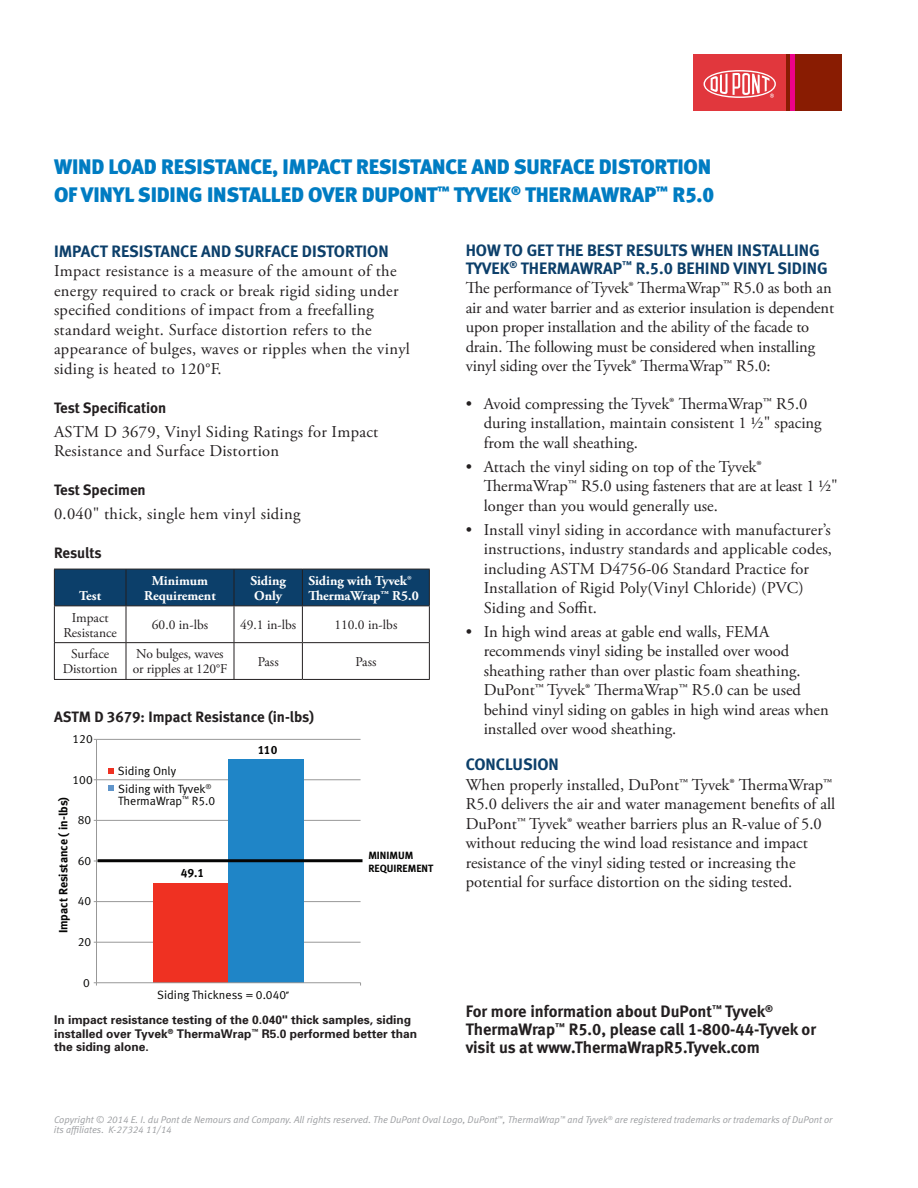
<style>
.page{position:relative;width:918px;height:1188px;background:#fff}
.page>*{position:absolute;margin:0;border:0;box-sizing:border-box;transform-origin:0 0}
.t1{font:21px/28.5px "Meta Black LF";letter-spacing:-.01em;color:#007cc2}
.t2{font:16.5px/19.5px "Adobe Garamond Pro";color:#231f20}
.t3{font:16.5px/19.5px "Adobe Garamond Pro";letter-spacing:.02em;color:#231f20}
.t4{font:16.5px/18px "Meta Bold LF";color:#0c3f6a}
.t5{font:16.5px/18px "Meta Bold LF";color:#231f20}
.t6{font:15px "Meta Bold LF";letter-spacing:-.005em;color:#231f20}
.t7{font:13.5px/15px "Adobe Garamond Pro";color:#231f20;text-align:center}
.t8{font:700 13.5px/15px "Adobe Garamond Pro";color:#fff}
.t9{font:700 12px/13.5px "Univers";color:#231f20}
.t10{font:12px/11.9px "Meta Normal LF";color:#050504}
.t11{font:12px "Meta Bold LF";color:#050504}
.t12{font:10.5px/12.6px "Meta Bold LF";color:#050504}
.t13{font:italic 9.75px/9.8px "Meta Normal LF";color:#9d9fa2}
</style>
<div class="page">
<div style="left:786px;top:54px;width:56px;height:57px;background:#891c02"></div>
<div style="left:790px;top:54px;width:5px;height:57px;background:#ed028c"></div>
<div style="left:694px;top:54px;width:92px;height:57px;background:#e1373d"></div>
<svg style="left:704px;top:70px;width:72px;height:28px"></svg>
<hr style="left:96px;top:942px;width:265px;height:1px;background:#989898">
<hr style="left:96px;top:901px;width:265px;height:1px;background:#989898">
<hr style="left:96px;top:861px;width:265px;height:1px;background:#989898">
<hr style="left:96px;top:820px;width:265px;height:1px;background:#989898">
<hr style="left:96px;top:779px;width:265px;height:1px;background:#989898">
<hr style="left:96px;top:739px;width:265px;height:1px;background:#989898">
<div style="left:153px;top:883px;width:76px;height:100px;background:#ef3122"></div>
<div style="left:229px;top:760px;width:75px;height:223px;background:#1f85c7"></div>
<hr style="left:96px;top:739px;width:1px;height:244px;background:#989898">
<hr style="left:97px;top:982px;width:264px;height:1px;background:#989898">
<svg style="left:108px;top:768px;width:5px;height:6px"></svg>
<hr style="left:98px;top:859px;width:265px;height:3px;background:#050504">
<svg style="left:108px;top:786px;width:5px;height:5px"></svg>
<div style="left:55px;top:570px;width:374px;height:35px;background:#0c3f6a"></div>
<hr style="left:54px;top:569px;width:72px;height:1px;background:#231f20">
<hr style="left:54px;top:569px;width:1px;height:36px;background:#231f20">
<hr style="left:126px;top:569px;width:108px;height:1px;background:#231f20">
<hr style="left:126px;top:569px;width:1px;height:36px;background:#231f20">
<hr style="left:234px;top:569px;width:68px;height:1px;background:#231f20">
<hr style="left:234px;top:569px;width:1px;height:36px;background:#231f20">
<hr style="left:302px;top:569px;width:128px;height:1px;background:#231f20">
<hr style="left:302px;top:569px;width:1px;height:36px;background:#231f20">
<hr style="left:429px;top:569px;width:1px;height:36px;background:#231f20">
<hr style="left:54px;top:605px;width:72px;height:1px;background:#231f20">
<hr style="left:54px;top:606px;width:1px;height:36px;background:#231f20">
<hr style="left:126px;top:605px;width:108px;height:1px;background:#231f20">
<hr style="left:126px;top:606px;width:1px;height:36px;background:#231f20">
<hr style="left:234px;top:605px;width:68px;height:1px;background:#231f20">
<hr style="left:234px;top:606px;width:1px;height:36px;background:#231f20">
<hr style="left:302px;top:605px;width:128px;height:1px;background:#231f20">
<hr style="left:302px;top:606px;width:1px;height:36px;background:#231f20">
<hr style="left:429px;top:606px;width:1px;height:36px;background:#231f20">
<hr style="left:54px;top:642px;width:72px;height:1px;background:#231f20">
<hr style="left:54px;top:643px;width:1px;height:36px;background:#231f20">
<hr style="left:126px;top:642px;width:108px;height:1px;background:#231f20">
<hr style="left:126px;top:643px;width:1px;height:36px;background:#231f20">
<hr style="left:234px;top:642px;width:68px;height:1px;background:#231f20">
<hr style="left:234px;top:643px;width:1px;height:36px;background:#231f20">
<hr style="left:302px;top:642px;width:128px;height:1px;background:#231f20">
<hr style="left:302px;top:643px;width:1px;height:36px;background:#231f20">
<hr style="left:429px;top:643px;width:1px;height:36px;background:#231f20">
<hr style="left:54px;top:679px;width:72px;height:1px;background:#231f20">
<hr style="left:126px;top:679px;width:108px;height:1px;background:#231f20">
<hr style="left:234px;top:679px;width:68px;height:1px;background:#231f20">
<hr style="left:302px;top:679px;width:128px;height:1px;background:#231f20">
<p class="t1" style="left:54px;top:152px;width:662px">WIND LOAD RESISTANCE, IMPACT RESISTANCE AND SURFACE DISTORTION<br>OF VINYL SIDING INSTALLED OVER DUPONT<sup>™</sup> TYVEK<sup>®</sup> THERMAWRAP<sup>™</sup> R5.0</p>
<p class="t4" style="left:54px;top:242px;width:336px">IMPACT RESISTANCE AND SURFACE DISTORTION</p>
<p class="t3" style="left:54px;top:262px;width:357px">Impact resistance is a measure of the amount of the energy required to crack or break rigid siding under specified conditions of impact from a freefalling standard weight. Surface distortion refers to the appearance of bulges, waves or ripples when the vinyl siding is heated to 120°F.</p>
<p class="t6" style="left:54px;top:399px;width:114px">Test Specification</p>
<p class="t3" style="left:54px;top:422px;width:326px">ASTM D 3679, Vinyl Siding Ratings for Impact<br>Resistance and Surface Distortion</p>
<p class="t6" style="left:54px;top:481px;width:93px">Test Specimen</p>
<p class="t3" style="left:54px;top:505px;width:248px">0.040" thick, single hem vinyl siding</p>
<p class="t6" style="left:54px;top:544px;width:49px">Results</p>
<p class="t8" style="left:79px;top:588px;width:23px">Test</p>
<p class="t8" style="left:144px;top:573px;width:73px;text-align:center">Minimum<br>Requirement</p>
<p class="t8" style="left:250px;top:573px;width:37px">Siding<br>Only</p>
<p class="t8" style="left:308px;top:573px;width:112px">Siding with Tyvek®<br>ThermaWrap™ R5.0</p>
<p class="t7" style="left:63px;top:610px;width:55px">Impact<br>Resistance</p>
<p class="t7" style="left:152px;top:618px;width:58px">60.0 in-lbs</p>
<p class="t7" style="left:240px;top:618px;width:58px">49.1 in-lbs</p>
<p class="t7" style="left:334px;top:618px;width:65px">110.0 in-lbs</p>
<p class="t7" style="left:63px;top:647px;width:56px">Surface<br>Distortion</p>
<p class="t7" style="left:133px;top:647px;width:96px;text-align:left">No bulges, waves or ripples at 120°F</p>
<p class="t7" style="left:258px;top:655px;width:23px">Pass</p>
<p class="t7" style="left:355px;top:655px;width:23px">Pass</p>
<p class="t6" style="left:54px;top:708px;width:262px">ASTM D 3679: Impact Resistance (in-lbs)</p>
<p class="t10" style="left:73px;top:733px;width:22px">120</p>
<p class="t10" style="left:73px;top:773px;width:22px">100</p>
<p class="t11" style="left:56px;top:933px;width:138px;rotate:-90deg">Impact Resistance ( in-lbs)</p>
<p class="t10" style="left:78px;top:814px;width:15px">80</p>
<p class="t10" style="left:78px;top:855px;width:15px">60</p>
<p class="t10" style="left:78px;top:895px;width:15px">40</p>
<p class="t10" style="left:78px;top:936px;width:15px">20</p>
<p class="t10" style="left:83px;top:976px;width:8px">0</p>
<p class="t10" style="left:118px;top:764px;width:60px">Siding Only</p>
<p class="t10" style="left:118px;top:783px;width:99px">Siding with Tyvek<sup>®<br></sup>ThermaWrap<sup>™</sup> R5.0</p>
<p class="t11" style="left:181px;top:866px;width:25px">49.1</p>
<p class="t11" style="left:258px;top:742px;width:21px">110</p>
<p class="t10" style="left:157px;top:989px;width:130px">Siding Thickness = 0.040</p>
<p class="t12" style="left:368px;top:849px;width:66px">MINIMUM<br>REQUIREMENT</p>
<p class="t4" style="left:466px;top:241px;width:363px">HOW TO GET THE BEST RESULTS WHEN INSTALLING<br>TYVEK<sup>®</sup> THERMAWRAP<sup>™</sup> R.5.0 BEHIND VINYL SIDING</p>
<p class="t2" style="left:466px;top:279px;width:370px">The performance of Tyvek® ThermaWrap™ R5.0 as both an air and water barrier and as exterior insulation is dependent upon proper installation and the ability of the facade to drain. The following must be considered when installing vinyl siding over the Tyvek® ThermaWrap™ R5.0:</p>
<p class="t2" style="left:484px;top:394px;width:339px;text-indent:-18px">• Avoid compressing the Tyvek® ThermaWrap™ R5.0 during installation, maintain consistent 1 ½" spacing from the wall sheathing.</p>
<p class="t2" style="left:484px;top:457px;width:356px;text-indent:-18px">• Attach the vinyl siding on top of the Tyvek®<br>ThermaWrap™ R5.0 using fasteners that are at least 1 ½" longer than you would generally use.</p>
<p class="t2" style="left:484px;top:520px;width:350px;text-indent:-18px">• Install vinyl siding in accordance with manufacturer’s instructions, industry standards and applicable codes, including ASTM D4756-06 Standard Practice for Installation of Rigid Poly(Vinyl Chloride) (PVC)<br>Siding and Soffit.</p>
<p class="t2" style="left:484px;top:622px;width:346px;text-indent:-18px">• In high wind areas at gable end walls, FEMA recommends vinyl siding be installed over wood sheathing rather than over plastic foam sheathing.<br>DuPont™ Tyvek® ThermaWrap™ R5.0 can be used behind vinyl siding on gables in high wind areas when installed over wood sheathing.</p>
<p class="t4" style="left:466px;top:755px;width:95px">CONCLUSION</p>
<p class="t2" style="left:466px;top:775px;width:371px">When properly installed, DuPont™ Tyvek® ThermaWrap™ R5.0 delivers the air and water management benefits of all DuPont™ Tyvek® weather barriers plus an R-value of 5.0 without reducing the wind load resistance and impact resistance of the vinyl siding tested or increasing the potential for surface distortion on the siding tested.</p>
<p class="t9" style="left:54px;top:1013px;width:365px">In impact resistance testing of the 0.040" thick samples, siding installed over Tyvek<sup>®</sup> ThermaWrap<sup>™</sup> R5.0 performed better than the siding alone.</p>
<p class="t5" style="left:466px;top:1002px;width:352px">For more information about DuPont<sup>™</sup> Tyvek<sup>®<br></sup>ThermaWrap<sup>™</sup> R5.0, please call 1-800-44-Tyvek or visit us at www.ThermaWrapR5.Tyvek.com</p>
<p class="t13" style="left:54px;top:1115px;width:780px">Copyright © 2014 E. I. du Pont de Nemours and Company. All rights reserved. The DuPont Oval Logo, DuPont<sup>™</sup>, ThermaWrap<sup>™</sup> and Tyvek<sup>®</sup> are registered trademarks or trademarks of DuPont or its affiliates. K-27324 11/14</p>
</div>
